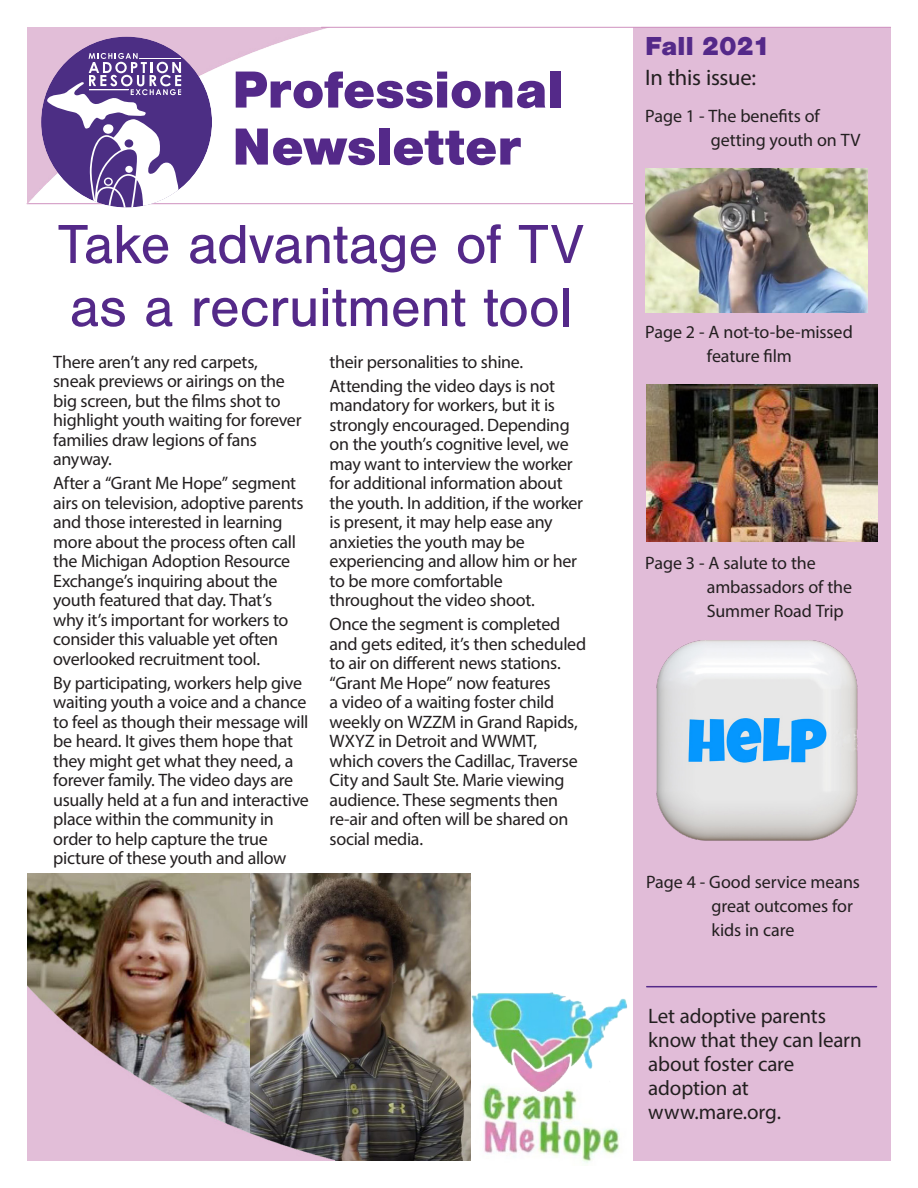
<style>
.page{position:relative;width:918px;height:1188px;background:#fff}
.page>*{position:absolute;margin:0;border:0;box-sizing:border-box;transform-origin:0 0}
.t1{font:57px/63px "Nimbus San";letter-spacing:-.01em;color:#542989}
.t2{font:900 54px/57px "Nimbus San";letter-spacing:-.005em;color:#542989}
.Table_of_Contents{font:900 27px "Nimbus San";letter-spacing:-.01em;color:#542989}
.Table_of_Contents-2{font:22.5px "Myriad Pro";letter-spacing:-.01em;color:#231f20}
.t3{font:21px/24px "Myriad Pro";letter-spacing:-.01em;color:#231f20}
.Table_of_Contents-3{font:18px/19.5px "Myriad Pro";letter-spacing:-.015em;color:#231f20}
</style>
<div class="page">
<img style="left:250px;top:874px;width:220px;height:287px">
<img style="left:28px;top:874px;width:222px;height:105px">
<hr style="left:27px;top:203px;width:606px;height:1px;background:#cf91bf">
<div style="left:633px;top:27px;width:258px;height:1134px;background:#e1bcd8"></div>
<img style="left:27px;top:27px;width:432px;height:178px">
<div style="left:41px;top:37px;width:171px;height:171px;background:#4c2e84;border-radius:50%"></div>
<svg style="left:47px;top:53px;width:134px;height:155px"></svg>
<img style="left:27px;top:979px;width:308px;height:182px">
<img style="left:645px;top:169px;width:222px;height:144px">
<hr style="left:321px;top:27px;width:570px;height:1px;background:#cf91bf">
<img style="left:646px;top:385px;width:232px;height:157px">
<hr style="left:647px;top:986px;width:230px;height:1px;background:#542989">
<img style="left:482px;top:1097px;width:138px;height:66px">
<img style="left:465px;top:987px;width:163px;height:110px">
<img style="left:656px;top:640px;width:202px;height:201px">
<p class="t2" style="left:232px;top:61px;width:333px">Professional<br>Newsletter</p>
<p class="t1" style="left:58px;top:214px;width:528px">Take advantage of TV as a recruitment tool</p>
<p class="Table_of_Contents-3" style="left:53px;top:351px;width:250px">There aren’t any red carpets, sneak previews or airings on the big screen, but the films shot to highlight youth waiting for forever families draw legions of fans anyway.</p>
<p class="Table_of_Contents-3" style="left:53px;top:473px;width:252px">After a “Grant Me Hope” segment airs on television, adoptive parents and those interested in learning more about the process often call the Michigan Adoption Resource<br>Exchange’s inquiring about the youth featured that day. That’s why it’s important for workers to consider this valuable yet often overlooked recruitment tool.</p>
<p class="Table_of_Contents-3" style="left:53px;top:672px;width:257px">By participating, workers help give waiting youth a voice and a chance to feel as though their message will be heard. It gives them hope that they might get what they need, a forever family. The video days are usually held at a fun and interactive place within the community in order to help capture the true picture of these youth and allow</p>
<p class="Table_of_Contents-3" style="left:330px;top:351px;width:195px">their personalities to shine.</p>
<p class="Table_of_Contents-3" style="left:330px;top:375px;width:255px">Attending the video days is not mandatory for workers, but it is strongly encouraged. Depending on the youth’s cognitive level, we may want to interview the worker for additional information about the youth. In addition, if the worker is present, it may help ease any anxieties the youth may be experiencing and allow him or her to be more comfortable throughout the video shoot.</p>
<p class="Table_of_Contents-3" style="left:330px;top:614px;width:258px">Once the segment is completed and gets edited, it’s then scheduled to air on different news stations. “Grant Me Hope” now features<br>a video of a waiting foster child weekly on WZZM in Grand Rapids,<br>WXYZ in Detroit and WWMT,<br>which covers the Cadillac, Traverse<br>City and Sault Ste. Marie viewing audience. These segments then re-air and often will be shared on social media.</p>
<p class="Table_of_Contents" style="left:645px;top:30px;width:126px">Fall 2021</p>
<p class="Table_of_Contents-2" style="left:645px;top:63px;width:112px">In this issue:</p>
<p class="Table_of_Contents-3" style="left:711px;top:104px;width:151px;line-height:24px;text-indent:-65px">Page 1 - The benefits of getting youth on TV</p>
<p class="Table_of_Contents-3" style="left:645px;top:320px;width:209px;line-height:24px;text-align:center">Page 2 - A not-to-be-missed feature film</p>
<p class="Table_of_Contents-3" style="left:707px;top:551px;width:147px;line-height:24px;text-indent:-62px">Page 3 - A salute to the ambassadors of the<br>Summer Road Trip</p>
<p class="Table_of_Contents-3" style="left:712px;top:870px;width:150px;line-height:24px;text-indent:-65px">Page 4 - Good service means great outcomes for</p>
<p class="Table_of_Contents-3" style="left:712px;top:920px;width:84px">kids in care</p>
<p class="t3" style="left:648px;top:1004px;width:215px">Let adoptive parents know that they can learn about foster care adoption at www.mare.org.</p>
</div>
